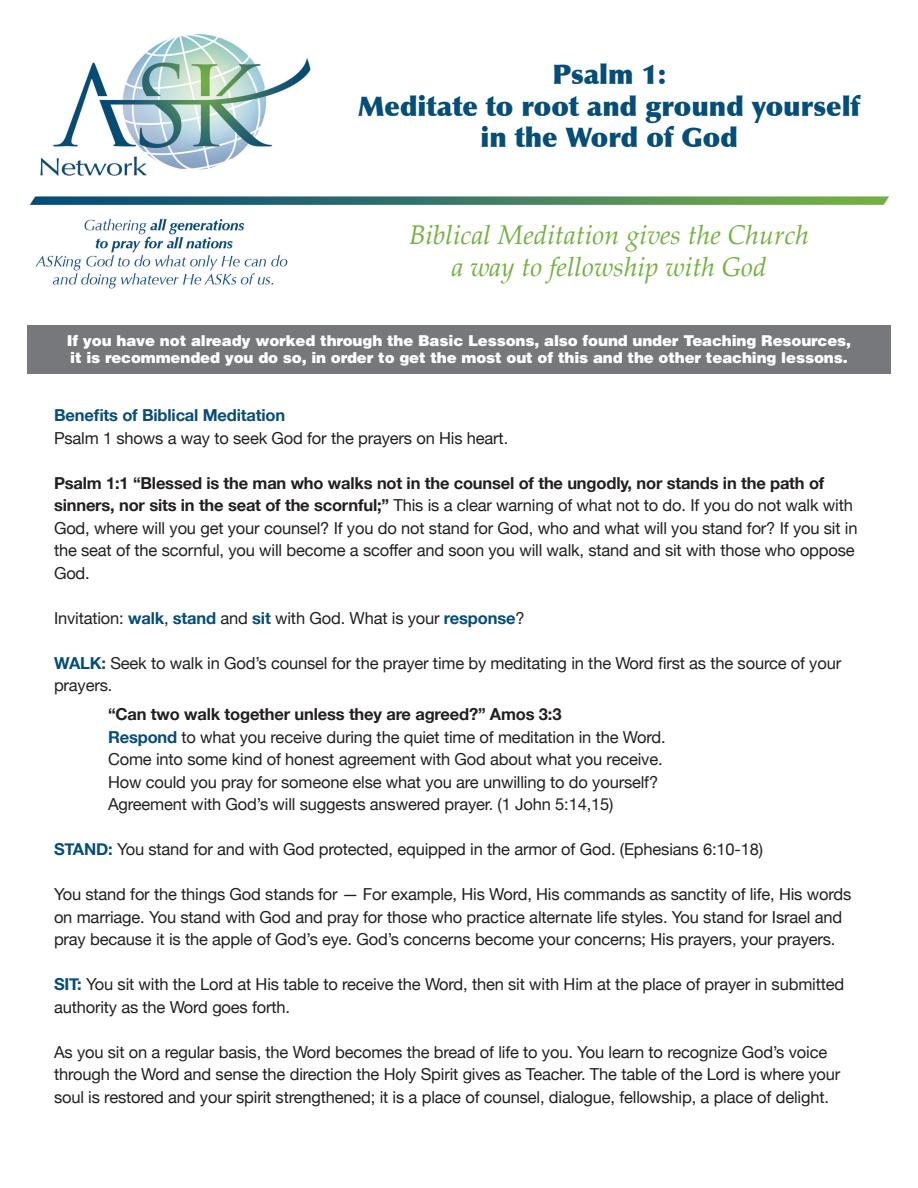
<style>
.page{position:relative;width:918px;height:1188px;background:#fff}
.page>*{position:absolute;margin:0;border:0;box-sizing:border-box;transform-origin:0 0}
.t1{font:italic 27px/31.5px "Palatino Linotype";color:#75b042;text-align:center}
.t2{font:900 27px/31.5px "Optima";color:#064d77;text-align:center}
.t3{font:16.5px/22.5px "Helvetica Neue";letter-spacing:-.01em;color:#231f20}
.t4{font:700 16.5px "Helvetica Neue";letter-spacing:-.01em;color:#064d77}
.t5{font:900 15px/16.5px "Helvetica";letter-spacing:-.01em;color:#fff}
.s1{font-weight:700}
.s2{font-weight:700;color:#064d77}
</style>
<div class="page">
<img style="left:29px;top:33px;width:861px;height:256px">
<div style="left:27px;top:325px;width:864px;height:49px;background:#76787b"></div>
<h1 class="t2" style="left:358px;top:59px;width:504px">Psalm 1:<br>Meditate to root and ground yourself in the Word of God</h1>
<h1 class="t1" style="left:409px;top:219px;width:401px">Biblical Meditation gives the Church a way to fellowship with God</h1>
<p class="t5" style="left:67px;top:332px;width:786px">If you have not already worked through the Basic Lessons, also found under Teaching Resources, it is recommended you do so, in order to get the most out of this and the other teaching lessons.</p>
<p class="t4" style="left:54px;top:405px;width:233px">Benefits of Biblical Meditation</p>
<p class="t3" style="left:54px;top:426px;width:456px">Psalm 1 shows a way to seek God for the prayers on His heart.</p>
<p class="t3" style="left:54px;top:471px;width:805px"><span class="s1">Psalm 1:1 “Blessed is the man who walks not in the counsel of the ungodly, nor stands in the path of sinners, nor sits in the seat of the scornful;”</span> This is a clear warning of what not to do. If you do not walk with God, where will you get your counsel? If you do not stand for God, who and what will you stand for? If you sit in the seat of the scornful, you will become a scoffer and soon you will walk, stand and sit with those who oppose God.</p>
<p class="t3" style="left:54px;top:606px;width:472px">Invitation: <span class="s2">walk</span>, <span class="s2">stand</span> and <span class="s2">sit</span> with God. What is your <span class="s2">response</span>?</p>
<p class="t3" style="left:54px;top:651px;width:789px"><span class="s2">WALK:</span> Seek to walk in God’s counsel for the prayer time by meditating in the Word first as the source of your prayers.</p>
<p class="t3" style="left:108px;top:703px;width:559px"><span class="s1">“Can two walk together unless they are agreed?” Amos 3:3<br></span><span class="s2">Respond</span> to what you receive during the quiet time of meditation in the Word.<br>Come into some kind of honest agreement with God about what you receive.<br>How could you pray for someone else what you are unwilling to do yourself?<br>Agreement with God’s will suggests answered prayer. (1 John 5:14,15)</p>
<p class="t3" style="left:54px;top:838px;width:711px"><span class="s2">STAND:</span> You stand for and with God protected, equipped in the armor of God. (Ephesians 6:10-18)</p>
<p class="t3" style="left:54px;top:883px;width:799px">You stand for the things God stands for — For example, His Word, His commands as sanctity of life, His words on marriage. You stand with God and pray for those who practice alternate life styles. You stand for Israel and pray because it is the apple of God’s eye. God’s concerns become your concerns; His prayers, your prayers.</p>
<p class="t3" style="left:54px;top:973px;width:792px"><span class="s2">SIT:</span> You sit with the Lord at His table to receive the Word, then sit with Him at the place of prayer in submitted authority as the Word goes forth.</p>
<p class="t3" style="left:54px;top:1041px;width:788px">As you sit on a regular basis, the Word becomes the bread of life to you. You learn to recognize God’s voice through the Word and sense the direction the Holy Spirit gives as Teacher. The table of the Lord is where your soul is restored and your spirit strengthened; it is a place of counsel, dialogue, fellowship, a place of delight.</p>
</div>
